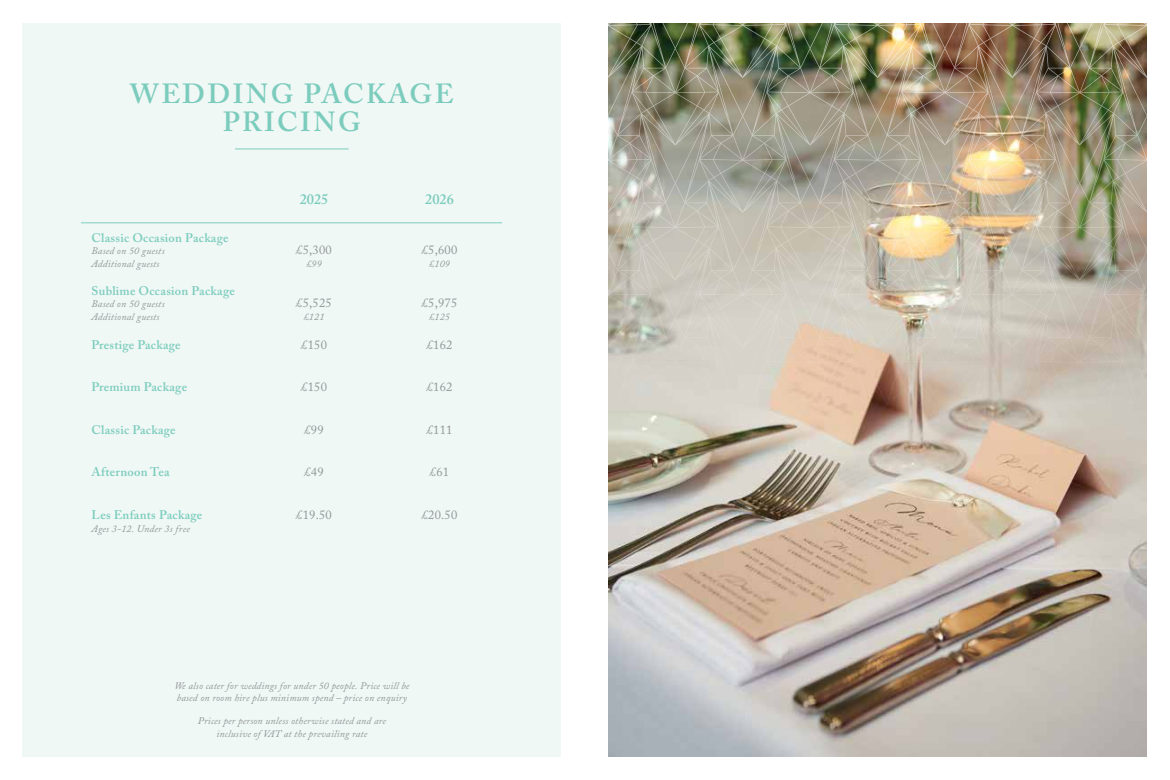
<style>
.page{position:relative;width:1170px;height:780px;background:#fff}
.page>*{position:absolute;margin:0;border:0;box-sizing:border-box;transform-origin:0 0}
.t1{font:600 27.5px/28.8px "Adobe Caslon Pro";letter-spacing:.09em;color:#7cccbd;text-align:center}
.t2{font:600 14.38px "Adobe Caslon Pro";color:#7cccbd}
.t3{font:600 12.5px "Adobe Caslon Pro";letter-spacing:.02em;color:#7cccbd}
.t4{font:12.5px "Adobe Caslon Pro";letter-spacing:.02em;color:#939598}
.t5{font:italic 10px/12.5px "Adobe Caslon Pro";letter-spacing:.02em;color:#939598}
</style>
<div class="page">
<div style="left:22px;top:23px;width:539px;height:733px;background:#eff8f5"></div>
<hr style="left:235px;top:148px;width:113px;height:1px;background:#7cccbd">
<hr style="left:81px;top:222px;width:170px;height:1px;background:#7cccbd">
<hr style="left:251px;top:222px;width:126px;height:1px;background:#7cccbd">
<hr style="left:377px;top:222px;width:125px;height:1px;background:#7cccbd">
<img style="left:608px;top:405px;width:538px;height:351px">
<img style="left:608px;top:23px;width:538px;height:382px">
<h1 class="t1" style="left:130px;top:79px;width:325px">WEDDING PACKAGE<br>PRICING</h1>
<h2 class="t2" style="left:299px;top:191px;width:30px">2025</h2>
<h2 class="t2" style="left:425px;top:191px;width:30px">2026</h2>
<p class="t3" style="left:92px;top:230px;width:138px">Classic Occasion Package</p>
<p class="t5" style="left:92px;top:244px;width:75px">Based on 50 guests<br>Additional guests</p>
<p class="t4" style="left:296px;top:242px;width:37px">£5,300</p>
<p class="t5" style="left:306px;top:257px;width:17px">£99</p>
<p class="t3" style="left:92px;top:283px;width:145px">Sublime Occasion Package</p>
<p class="t5" style="left:92px;top:297px;width:75px">Based on 50 guests<br>Additional guests</p>
<p class="t4" style="left:296px;top:295px;width:37px">£5,525</p>
<p class="t5" style="left:304px;top:310px;width:22px">£121</p>
<p class="t4" style="left:421px;top:242px;width:37px">£5,600</p>
<p class="t5" style="left:429px;top:257px;width:22px">£109</p>
<p class="t4" style="left:421px;top:295px;width:37px">£5,975</p>
<p class="t5" style="left:429px;top:310px;width:22px">£125</p>
<p class="t3" style="left:92px;top:337px;width:91px">Prestige Package</p>
<p class="t4" style="left:301px;top:337px;width:27px">£150</p>
<p class="t4" style="left:426px;top:337px;width:27px">£162</p>
<p class="t3" style="left:92px;top:379px;width:97px">Premium Package</p>
<p class="t4" style="left:301px;top:379px;width:27px">£150</p>
<p class="t4" style="left:426px;top:379px;width:27px">£162</p>
<p class="t3" style="left:92px;top:422px;width:86px">Classic Package</p>
<p class="t4" style="left:304px;top:422px;width:21px">£99</p>
<p class="t4" style="left:426px;top:422px;width:27px">£111</p>
<p class="t3" style="left:92px;top:465px;width:79px">Afternoon Tea</p>
<p class="t4" style="left:304px;top:465px;width:21px">£49</p>
<p class="t4" style="left:430px;top:465px;width:21px">£61</p>
<p class="t3" style="left:92px;top:507px;width:112px">Les Enfants Package</p>
<p class="t5" style="left:92px;top:521px;width:100px">Ages 3-12. Under 3s free</p>
<p class="t4" style="left:296px;top:507px;width:37px">£19.50</p>
<p class="t4" style="left:421px;top:507px;width:37px">£20.50</p>
<p class="t5" style="left:174px;top:679px;width:236px">We also cater for weddings for under 50 people. Price will be based on room hire plus minimum spend – price on enquiry</p>
<p class="t5" style="left:198px;top:714px;width:190px;text-align:center">Prices per person unless otherwise stated and are inclusive of VAT at the prevailing rate</p>
</div>
